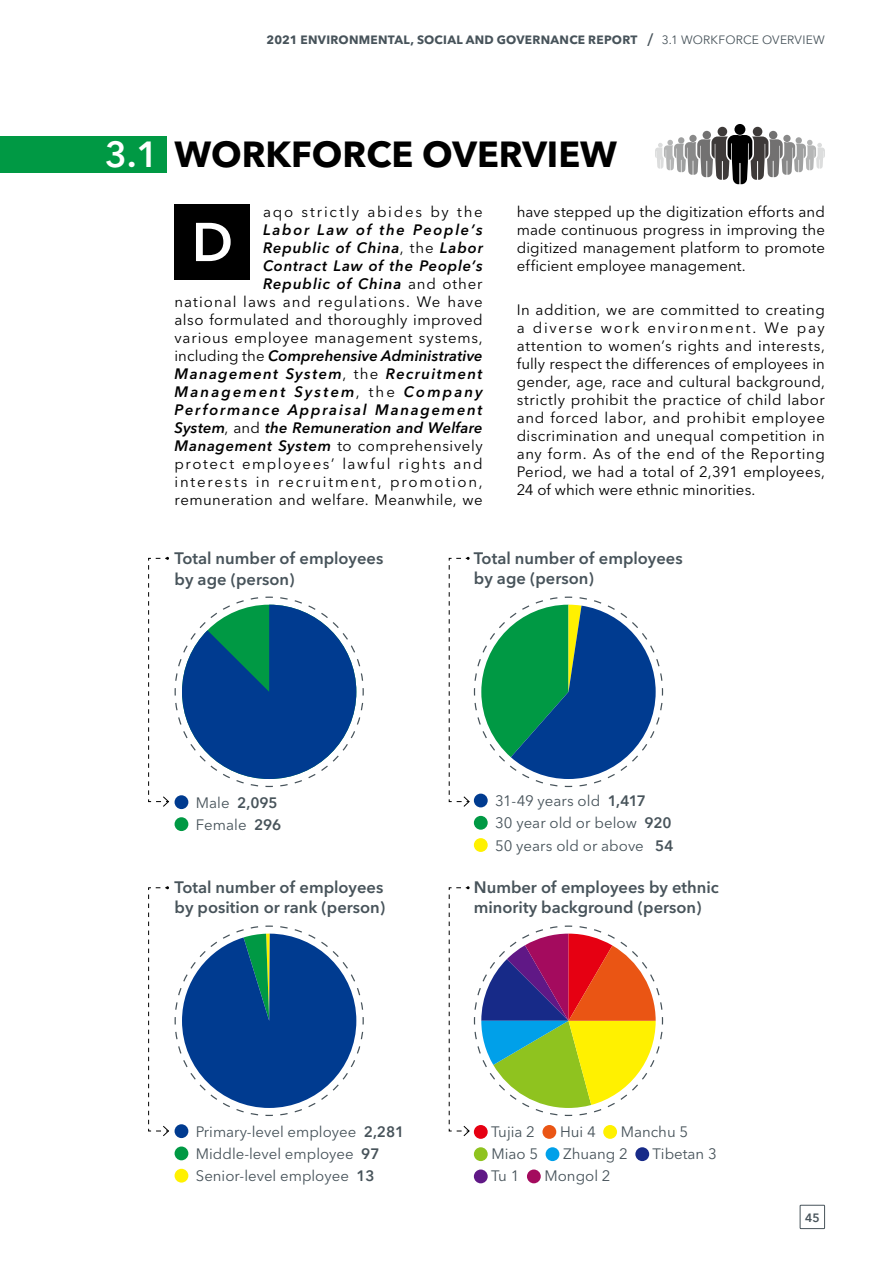
<style>
.page{position:relative;width:893px;height:1263px;background:#fff}
.page>*{position:absolute;margin:0;border:0;box-sizing:border-box;transform-origin:0 0}
.t1{font:600 54px "Avenir Next LT Pro";color:#fff}
.t2{font:700 36px "Avenir Next LT Pro";color:#000}
.t3{font:600 16.5px/19.8px "Avenir Next LT Pro";color:#47535a}
.t4{font:15px/18px "Avenir Next LT Pro";letter-spacing:.04em;color:#000;text-align:justify}
.t5{font:15px/22.2px "Avenir Next LT Pro";color:#47535a}
.t6{font:15px "Avenir Next LT Pro";letter-spacing:.115em;color:#000}
.t7{font:700 12px "Avenir Next LT Pro";letter-spacing:.02em;color:#47535a}
.t8{font:600 12px "Avenir Next LT Pro";color:#47535a}
.s1{font-weight:600;font-style:italic;font-size:16.8px}
.s2{font-weight:400}
.s3{font-weight:600;color:#fff}
.s4{font-weight:600;font-style:italic}
.s5{font-weight:600}
</style>
<div class="page">
<div style="left:0;top:136px;width:167px;height:36px;background:#094"></div>
<svg style="left:655px;top:124px;width:170px;height:60px"></svg>
<div style="left:175px;top:204px;width:75px;height:76px;background:#000"></div>
<svg style="left:175px;top:795px;width:13px;height:14px"></svg>
<div style="left:175px;top:817px;width:13px;height:14px;background:#094;border-radius:50%"></div>
<svg style="left:148px;top:557px;width:216px;height:250px"></svg>
<div style="left:474px;top:816px;width:14px;height:14px;background:#094;border-radius:50%"></div>
<div style="left:474px;top:838px;width:14px;height:14px;background:#fff100;border-radius:50%"></div>
<svg style="left:448px;top:557px;width:216px;height:250px"></svg>
<svg style="left:474px;top:1125px;width:14px;height:14px"></svg>
<div style="left:542px;top:1125px;width:14px;height:14px;background:#ea5514;border-radius:50%"></div>
<svg style="left:603px;top:1125px;width:14px;height:14px"></svg>
<div style="left:474px;top:1147px;width:14px;height:14px;background:#8fc31f;border-radius:50%"></div>
<div style="left:546px;top:1147px;width:13px;height:14px;background:#00a0e9;border-radius:50%"></div>
<div style="left:635px;top:1147px;width:14px;height:14px;background:#172a88;border-radius:50%"></div>
<div style="left:474px;top:1169px;width:14px;height:14px;background:#601886;border-radius:50%"></div>
<div style="left:527px;top:1169px;width:14px;height:14px;background:#a40b5e;border-radius:50%"></div>
<svg style="left:448px;top:886px;width:216px;height:251px"></svg>
<div style="left:175px;top:1146px;width:13px;height:14px;background:#094;border-radius:50%"></div>
<div style="left:175px;top:1169px;width:13px;height:13px;background:#fff100;border-radius:50%"></div>
<svg style="left:148px;top:886px;width:216px;height:251px"></svg>
<div style="left:800px;top:1205px;width:25px;height:24px;border:1px solid #47535a"></div>
<p class="t7" style="left:266px;top:33px;width:560px">2021 ENVIRONMENTAL, SOCIAL AND GOVERNANCE REPORT <span class="s1">l</span> <span class="s2">3.1 WORKFORCE OVERVIEW</span></p>
<h2 class="t2" style="left:105px;top:132px;width:513px"><span class="s3">3.1</span> WORKFORCE OVERVIEW</h2>
<p class="t6" style="left:263px;top:203px;width:221px">aqo strictly abides by the</p>
<p class="t4" style="left:175px;top:221px;width:310px;text-align:right"><span class="s4">Labor Law of the People’s<br>Republic of China</span>, the <span class="s4">Labor<br>Contract Law of the People’s<br>Republic of China</span> and other<br>national laws and regulations. We have also formulated and thoroughly improved various employee management systems, including the <span class="s4">Comprehensive Administrative Management System</span>, the <span class="s4">Recruitment Management System</span>, the <span class="s4">Company Performance Appraisal Management System</span>, and <span class="s4">the Remuneration and Welfare Management System</span> to comprehensively protect employees’ lawful rights and interests in recruitment, promotion, remuneration and welfare. Meanwhile, we</p>
<h1 class="t1" style="left:192px;top:209px;width:43px">D</h1>
<p class="t4" style="left:517px;top:203px;width:310px">have stepped up the digitization efforts and made continuous progress in improving the digitized management platform to promote efficient employee management.</p>
<p class="t4" style="left:517px;top:301px;width:310px">In addition, we are committed to creating a diverse work environment. We pay attention to women’s rights and interests, fully respect the differences of employees in gender, age, race and cultural background, strictly prohibit the practice of child labor and forced labor, and prohibit employee discrimination and unequal competition in any form. As of the end of the Reporting Period, we had a total of 2,391 employees, 24 of which were ethnic minorities.</p>
<p class="t3" style="left:175px;top:548px;width:210px;line-height:20.5px">Total number of employees by age (person)</p>
<p class="t3" style="left:474px;top:549px;width:210px">Total number of employees by age (person)</p>
<p class="t5" style="left:196px;top:791px;width:87px">Male <span class="s5">2,095<br></span>Female <span class="s5">296</span></p>
<p class="t5" style="left:495px;top:790px;width:180px">31-49 years old <span class="s5">1,417<br></span>30 year old or below <span class="s5">920<br></span>50 years old or above <span class="s5">54</span></p>
<p class="t3" style="left:175px;top:878px;width:212px">Total number of employees by position or rank (person)</p>
<p class="t3" style="left:474px;top:878px;width:246px">Number of employees by ethnic minority background (person)</p>
<p class="t5" style="left:196px;top:1120px;width:210px">Primary-level employee <span class="s5">2,281<br></span>Middle-level employee <span class="s5">97<br></span>Senior-level employee <span class="s5">13</span></p>
<p class="t5" style="left:491px;top:1120px;width:45px">Tujia 2</p>
<p class="t5" style="left:560px;top:1120px;width:37px">Hui 4</p>
<p class="t5" style="left:621px;top:1120px;width:69px">Manchu 5</p>
<p class="t5" style="left:491px;top:1142px;width:48px">Miao 5</p>
<p class="t5" style="left:563px;top:1142px;width:66px">Zhuang 2</p>
<p class="t5" style="left:653px;top:1142px;width:66px">Tibetan 3</p>
<p class="t5" style="left:491px;top:1165px;width:30px">Tu 1</p>
<p class="t5" style="left:544px;top:1165px;width:68px">Mongol 2</p>
<p class="t8" style="left:805px;top:1210px;width:16px">45</p>
</div>
